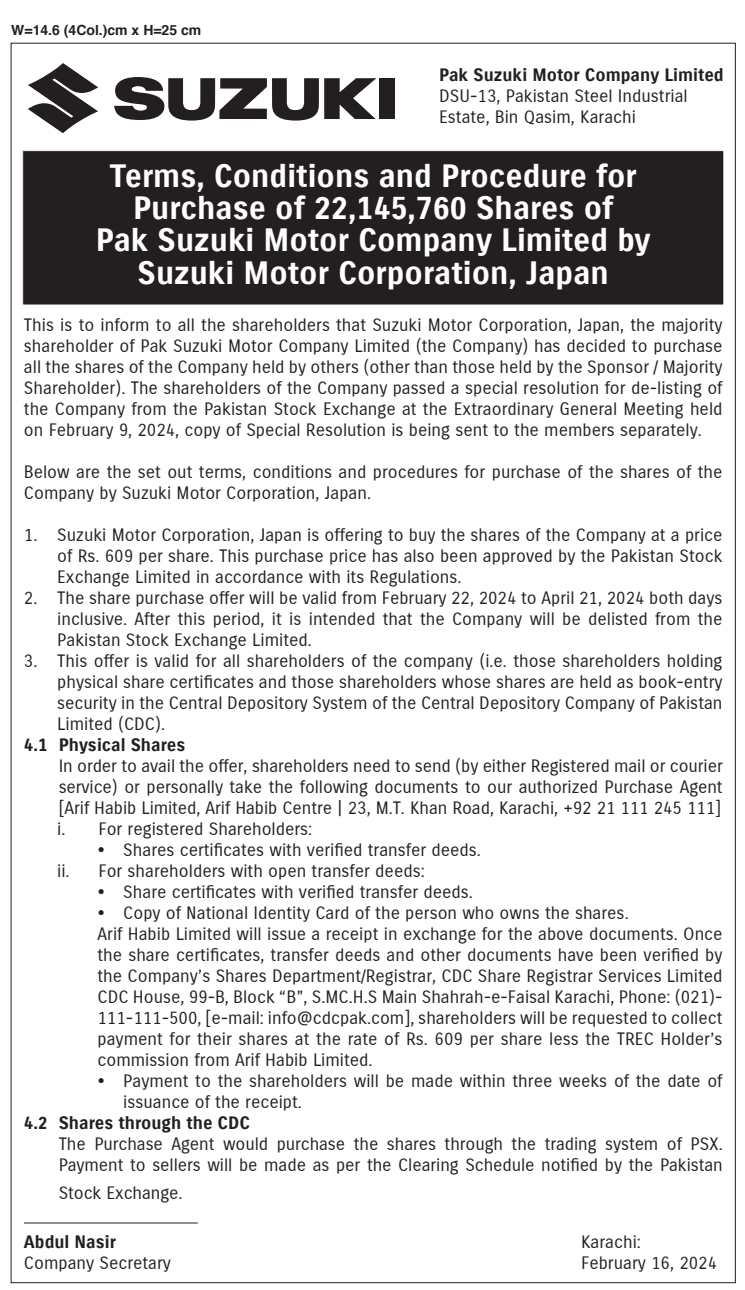
<style>
.page{position:relative;width:745px;height:1290px;background:#fff}
.page>*{position:absolute;margin:0;border:0;box-sizing:border-box;transform-origin:0 0}
.t1{font:31.5px/32.2px "Suzuki PRO Bold";color:#fff;text-align:center}
.t2{font:17.5px/21px "Suzuki PRO Regular";color:#231f20}
.t3{font:700 17.5px "Suzuki Pro";color:#231f20}
.t4{font:17.5px "Suzuki PRO Bold";color:#231f20}
.t5{font:700 14px "Helvetica";color:#231f20}
</style>
<div class="page">
<div style="left:23px;top:151px;width:700px;height:154px;background:#231f20"></div>
<div style="left:22px;top:150px;width:701px;height:155px;border:1px solid #fff"></div>
<svg style="left:28px;top:63px;width:70px;height:70px"></svg>
<div style="left:379px;top:78px;width:15px;height:41px;background:#231f20"></div>
<svg style="left:114px;top:77px;width:262px;height:44px"></svg>
<hr style="left:24px;top:1222px;width:174px;height:1px;background:#231f20">
<p class="t5" style="left:11px;top:19px;width:191px">W=14.6 (4Col.)cm x H=25 cm</p>
<p class="t4" style="left:439px;top:64px;width:286px">Pak Suzuki Motor Company Limited</p>
<p class="t2" style="left:439px;top:85px;width:250px">DSU-13, Pakistan Steel Industrial<br>Estate, Bin Qasim, Karachi</p>
<h1 class="t1" style="left:96px;top:160px;width:556px">Terms, Conditions and Procedure for Purchase of 22,145,760 Shares of<br>Pak Suzuki Motor Company Limited by Suzuki Motor Corporation, Japan</h1>
<p class="t2" style="left:24px;top:314px;width:699px;text-align:justify">This is to inform to all the shareholders that Suzuki Motor Corporation, Japan, the majority shareholder of Pak Suzuki Motor Company Limited (the Company) has decided to purchase all the shares of the Company held by others (other than those held by the Sponsor / Majority Shareholder). The shareholders of the Company passed a special resolution for de-listing of the Company from the Pakistan Stock Exchange at the Extraordinary General Meeting held on February 9, 2024, copy of Special Resolution is being sent to the members separately.</p>
<p class="t2" style="left:24px;top:461px;width:699px">Below are the set out terms, conditions and procedures for purchase of the shares of the<br>Company by Suzuki Motor Corporation, Japan.</p>
<p class="t2" style="left:57px;top:524px;width:666px;text-align:justify;text-indent:-33px">1. Suzuki Motor Corporation, Japan is offering to buy the shares of the Company at a price of Rs. 609 per share. This purchase price has also been approved by the Pakistan Stock Exchange Limited in accordance with its Regulations.</p>
<p class="t2" style="left:57px;top:587px;width:666px;text-align:justify;text-indent:-33px">2. The share purchase offer will be valid from February 22, 2024 to April 21, 2024 both days inclusive. After this period, it is intended that the Company will be delisted from the Pakistan Stock Exchange Limited.</p>
<p class="t2" style="left:57px;top:650px;width:666px;text-align:justify;text-indent:-33px">3. This offer is valid for all shareholders of the company (i.e. those shareholders holding physical share certificates and those shareholders whose shares are held as book-entry security in the Central Depository System of the Central Depository Company of Pakistan Limited (CDC).</p>
<p class="t3" style="left:24px;top:734px;width:163px">4.1 Physical Shares</p>
<p class="t2" style="left:57px;top:755px;width:666px;text-align:justify">In order to avail the offer, shareholders need to send (by either Registered mail or courier service) or personally take the following documents to our authorized Purchase Agent [Arif Habib Limited, Arif Habib Centre | 23, M.T. Khan Road, Karachi, +92 21 111 245 111] i. For registered Shareholders:</p>
<p class="t2" style="left:57px;top:839px;width:424px;text-indent:41px">● Shares certificates with verified transfer deeds. ii. For shareholders with open transfer deeds:</p>
<p class="t2" style="left:98px;top:881px;width:376px">● Share certificates with verified transfer deeds.</p>
<p class="t2" style="left:97px;top:902px;width:626px">● Copy of National Identity Card of the person who owns the shares.<br>Arif Habib Limited will issue a receipt in exchange for the above documents. Once the share certificates, transfer deeds and other documents have been verified by the Company’s Shares Department/Registrar, CDC Share Registrar Services Limited CDC House, 99-B, Block “B”, S.MC.H.S Main Shahrah-e-Faisal Karachi, Phone: (021)- 111-111-500, [e-mail: info@cdcpak.com], shareholders will be requested to collect payment for their shares at the rate of Rs. 609 per share less the TREC Holder’s commission from Arif Habib Limited.</p>
<p class="t2" style="left:123px;top:1070px;width:600px;text-indent:-25px">● Payment to the shareholders will be made within three weeks of the date of issuance of the receipt.</p>
<p class="t3" style="left:24px;top:1112px;width:227px">4.2 Shares through the CDC</p>
<p class="t2" style="left:59px;top:1133px;width:665px">The Purchase Agent would purchase the shares through the trading system of PSX.<br>Payment to sellers will be made as per the Clearing Schedule notified by the Pakistan</p>
<p class="t2" style="left:59px;top:1182px;width:125px">Stock Exchange.</p>
<p class="t3" style="left:24px;top:1231px;width:93px">Abdul Nasir</p>
<p class="t2" style="left:580px;top:1231px;width:61px">Karachi:</p>
<p class="t2" style="left:24px;top:1252px;width:148px">Company Secretary</p>
<p class="t2" style="left:580px;top:1252px;width:137px">February 16, 2024</p>
</div>
